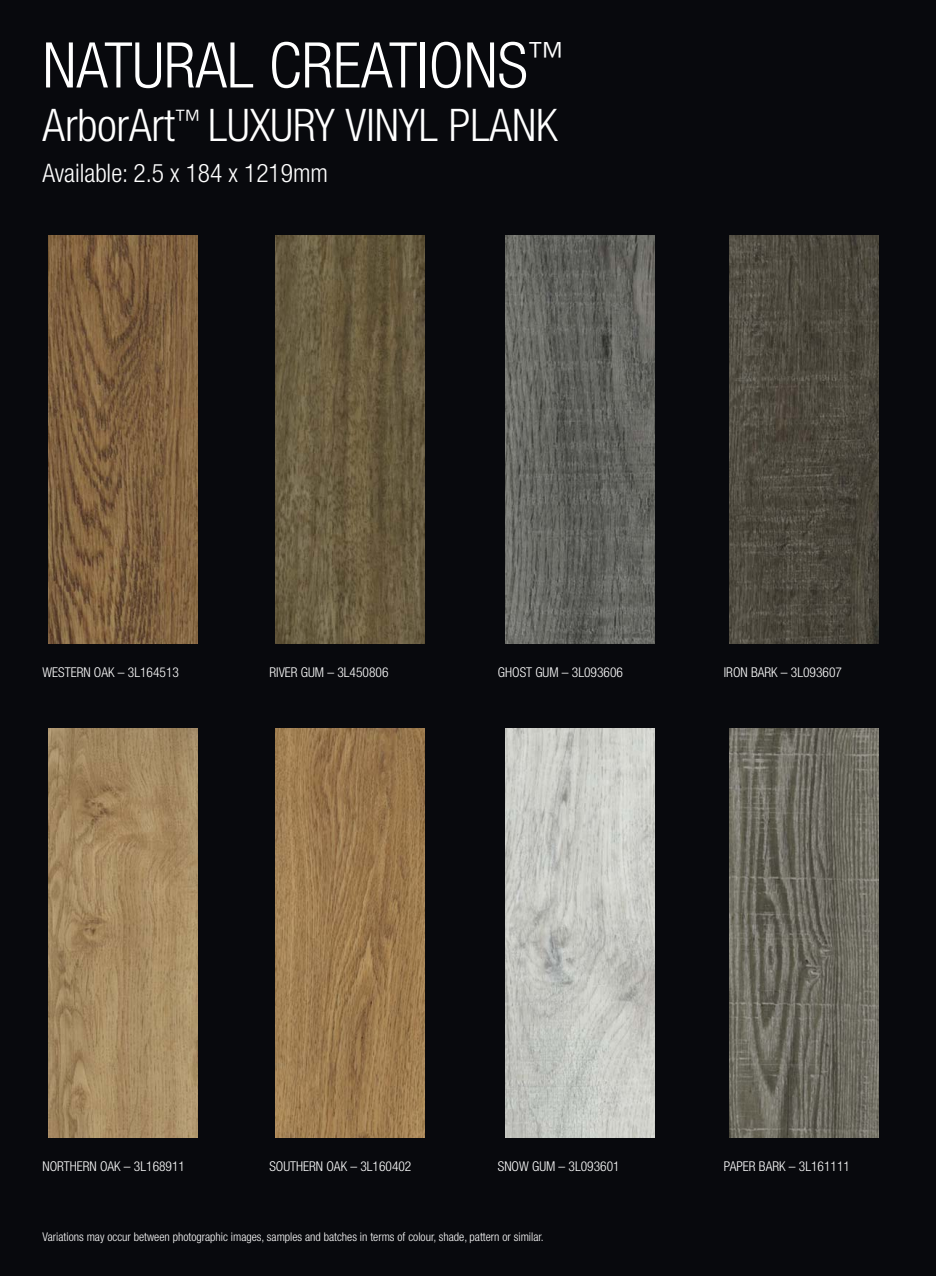
<style>
.page{position:relative;width:936px;height:1276px;background:#fff}
.page>*{position:absolute;margin:0;border:0;box-sizing:border-box;transform-origin:0 0}
.t1{font:300 condensed 63px "Helvetica Neue";color:#fff}
.t2{font:300 condensed 45px "Helvetica Neue";color:#fff}
.t3{font:300 condensed 25.5px "Helvetica Neue";color:#fff}
.t4{font:300 condensed 13.5px "Helvetica Neue";color:#fff}
.t5{font:300 condensed 12px "Helvetica Neue";color:#fff}
</style>
<div class="page">
<div style="left:0;top:0;width:935px;height:1276px;background:#08090d"></div>
<img style="left:49px;top:235px;width:148px;height:408px">
<img style="left:275px;top:235px;width:149px;height:408px">
<img style="left:505px;top:235px;width:149px;height:408px">
<img style="left:729px;top:235px;width:149px;height:408px">
<img style="left:49px;top:729px;width:148px;height:408px">
<img style="left:275px;top:729px;width:149px;height:408px">
<img style="left:505px;top:729px;width:149px;height:408px">
<img style="left:729px;top:729px;width:149px;height:408px">
<h1 class="t1" style="left:43px;top:42px;width:524px">NATURAL CREATIONS<sup>™</sup></h1>
<h2 class="t2" style="left:43px;top:109px;width:517px">ArborArt<sup>™</sup> LUXURY VINYL PLANK</h2>
<h3 class="t3" style="left:43px;top:164px;width:287px">Available: 2.5 x 184 x 1219mm</h3>
<p class="t4" style="left:43px;top:667px;width:138px">WESTERN OAK – 3L164513</p>
<p class="t4" style="left:269px;top:667px;width:120px">RIVER GUM – 3L450806</p>
<p class="t4" style="left:498px;top:667px;width:126px">GHOST GUM – 3L093606</p>
<p class="t4" style="left:723px;top:667px;width:120px">IRON BARK – 3L093607</p>
<p class="t4" style="left:43px;top:1160px;width:144px">NORTHERN OAK – 3L168911</p>
<p class="t4" style="left:269px;top:1160px;width:143px">SOUTHERN OAK – 3L160402</p>
<p class="t4" style="left:498px;top:1160px;width:123px">SNOW GUM – 3L093601</p>
<p class="t4" style="left:723px;top:1160px;width:128px">PAPER BARK – 3L161111</p>
<p class="t5" style="left:43px;top:1232px;width:502px">Variations may occur between photographic images, samples and batches in terms of colour, shade, pattern or similar.</p>
</div>
